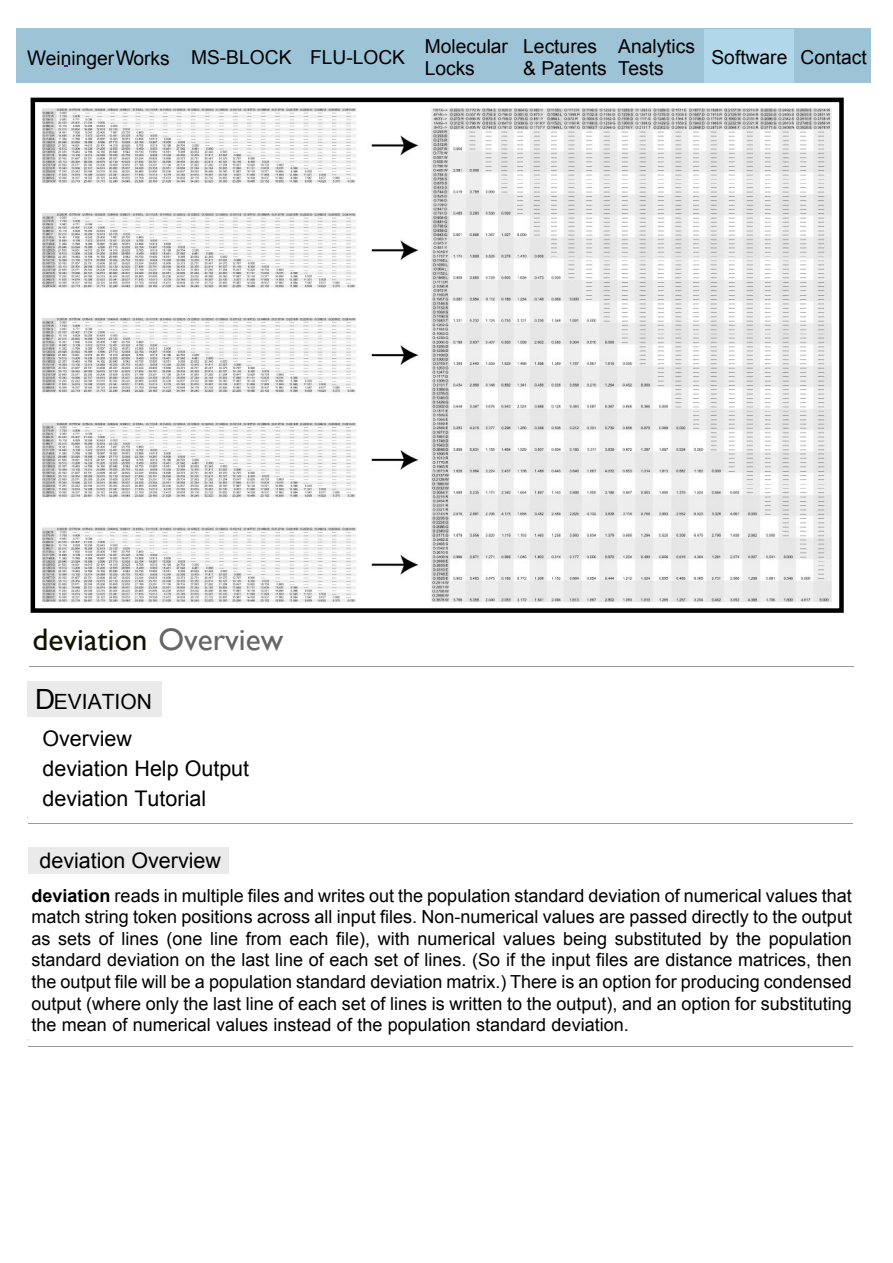
<style>
.page{position:relative;width:893px;height:1263px;background:#fff}
.page>*{position:absolute;margin:0;border:0;box-sizing:border-box;transform-origin:0 0}
.t1{font:31.2px "Gill Sans";color:#121200}
.t2{font:21.45px/30.8px "Arial";color:#000}
.t3{font:21px "Arial";color:#000}
.t4{font:19.2px/21.8px "Arial";color:#000}
.t5{font:18px/21.6px "Arial";color:#000;text-align:justify}
.s1{font-size:20.25px}
.s2{color:#666}
.s3{font-size:27.9px}
.s4{font-weight:700}
</style>
<div class="page">
<div style="left:16px;top:28px;width:855px;height:55px;background:#9dc3d7"></div>
<div style="left:704px;top:29px;width:90px;height:54px;background:#b1d7eb"></div>
<hr style="left:29px;top:666px;width:825px;height:1px;background:#9a9a9a">
<div style="left:28px;top:847px;width:201px;height:27px;background:#eaeaea"></div>
<div style="left:27px;top:682px;width:135px;height:35px;background:#eaeaea"></div>
<hr style="left:28px;top:823px;width:825px;height:1px;background:#9a9a9a">
<img style="left:43px;top:109px;width:788px;height:493px">
<div style="left:31px;top:98px;width:812px;height:515px;border:4px solid #000"></div>
<hr style="left:28px;top:1046px;width:825px;height:1px;background:#9a9a9a">
<p class="t4" style="left:27px;top:47px;width:379px"><span class="s1">W</span>eininger<span class="s1">W</span>orks MS-BLOCK FLU-LOCK</p>
<p class="t4" style="left:424px;top:36px;width:85px">Molecular<br>Locks</p>
<p class="t4" style="left:523px;top:36px;width:85px">Lectures &amp; Patents</p>
<p class="t4" style="left:618px;top:36px;width:78px">Analytics<br>Tests</p>
<p class="t4" style="left:711px;top:47px;width:157px">Software Contact</p>
<h1 class="t1" style="left:33px;top:621px;width:252px">deviation <span class="s2">Overview</span></h1>
<p class="t3" style="left:35px;top:688px;width:118px"><span class="s3">D</span>EVIATION</p>
<p class="t2" style="left:42px;top:723px;width:91px">Overview</p>
<p class="t2" style="left:42px;top:753px;width:208px">deviation Help Output deviation Tutorial</p>
<p class="t2" style="left:39px;top:845px;width:183px">deviation Overview</p>
<p class="t5" style="left:32px;top:885px;width:822px"><span class="s4">deviation</span> reads in multiple files and writes out the population standard deviation of numerical values that match string token positions across all input files. Non-numerical values are passed directly to the output as sets of lines (one line from each file), with numerical values being substituted by the population standard deviation on the last line of each set of lines. (So if the input files are distance matrices, then the output file will be a population standard deviation matrix.) There is an option for producing condensed output (where only the last line of each set of lines is written to the output), and an option for substituting the mean of numerical values instead of the population standard deviation.</p>
</div>
